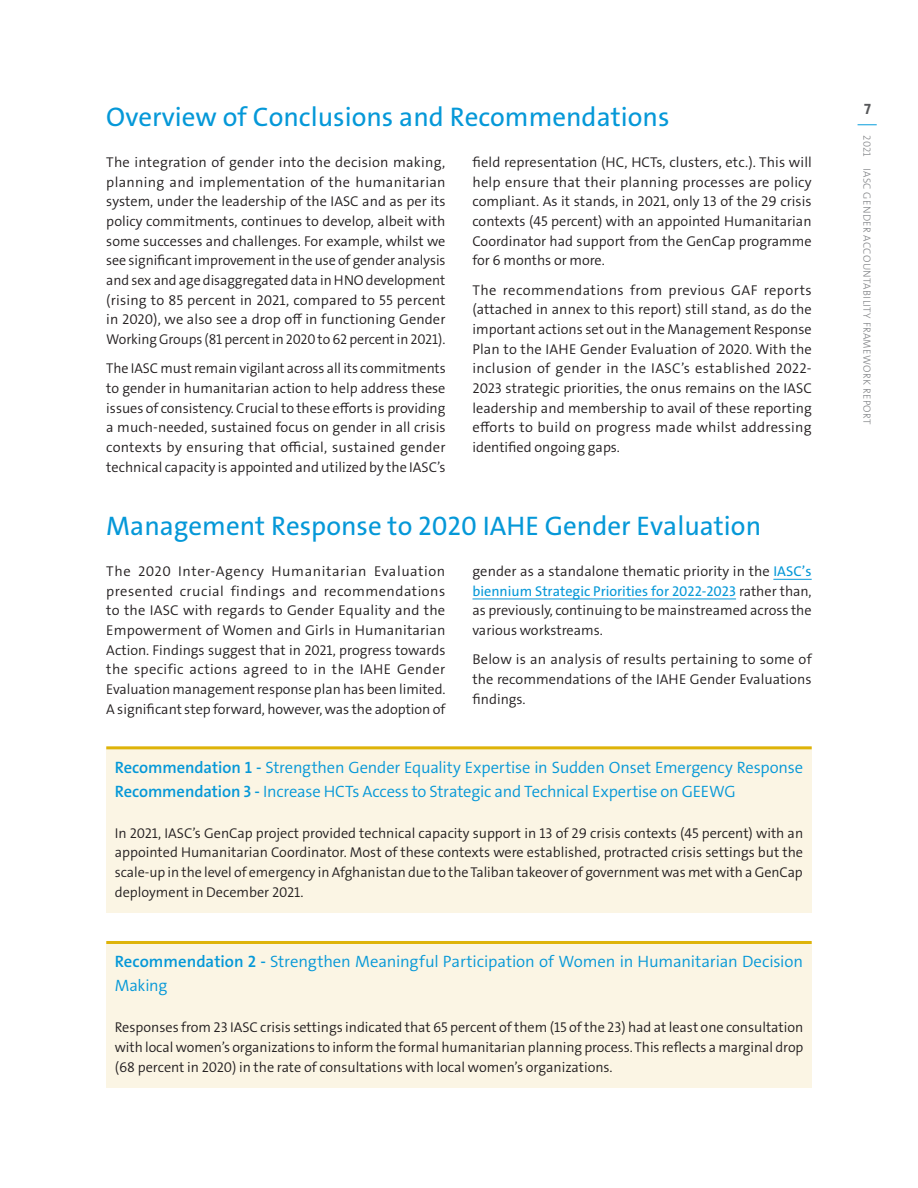
<style>
.page{position:relative;width:918px;height:1188px;background:#fff}
.page>*{position:absolute;margin:0;border:0;box-sizing:border-box;transform-origin:0 0}
.t1{font:27px "Grundfos The Sans OT 5 R";color:#0598d8}
.t2{font:16.5px/24px "Grundfos The Sans OT 4 SL";letter-spacing:-.01em;color:#0598d8}
.t3{font:15px "Grundfos The Sans OT 7 B";color:#57585a}
.t4{font:14.25px/19.6px "Grundfos The Sans OT 4 SL";color:#231f20;text-align:justify}
.t5{font:14.25px "Grundfos The Sans OT 5 R";color:#0598d8}
.t6{font:10.5px "Grundfos The Sans OT 3 L";letter-spacing:.035em;color:#808285}
.s1{font-family:"Grundfos The Sans OT 5 R";color:#0598d8}
.s2{font-family:"Grundfos The Sans OT 4 SL";color:#231f20}
.s3{font-family:"Grundfos The Sans OT 6 SB"}
</style>
<div class="page">
<hr style="left:773px;top:579px;width:39px;height:1px;background:#0598d8">
<hr style="left:472px;top:599px;width:264px;height:1px;background:#0598d8">
<div style="left:106px;top:748px;width:706px;height:66px;background:#fbf5e4"></div>
<hr style="left:106px;top:746px;width:706px;height:3px;background:#deb308">
<div style="left:106px;top:810px;width:706px;height:103px;background:#fbf5e4"></div>
<div style="left:106px;top:942px;width:706px;height:66px;background:#fbf5e4"></div>
<hr style="left:106px;top:941px;width:706px;height:3px;background:#deb308">
<div style="left:106px;top:1005px;width:706px;height:83px;background:#fbf5e4"></div>
<svg style="left:858px;top:124px;width:19px;height:1px"></svg>
<h1 class="t1" style="left:106px;top:100px;width:565px">Overview of Conclusions and Recommendations</h1>
<p class="t4" style="left:106px;top:153px;width:341px">The integration of gender into the decision making, planning and implementation of the humanitarian system, under the leadership of the IASC and as per its policy commitments, continues to develop, albeit with some successes and challenges. For example, whilst we see significant improvement in the use of gender analysis and sex and age disaggregated data in HNO development (rising to 85 percent in 2021, compared to 55 percent in 2020), we also see a drop off in functioning Gender Working Groups (81 percent in 2020 to 62 percent in 2021).</p>
<p class="t4" style="left:106px;top:359px;width:341px">The IASC must remain vigilant across all its commitments to gender in humanitarian action to help address these issues of consistency. Crucial to these efforts is providing a much-needed, sustained focus on gender in all crisis contexts by ensuring that official, sustained gender technical capacity is appointed and utilized by the IASC’s</p>
<p class="t4" style="left:472px;top:153px;width:341px">field representation (HC, HCTs, clusters, etc.). This will help ensure that their planning processes are policy compliant. As it stands, in 2021, only 13 of the 29 crisis contexts (45 percent) with an appointed Humanitarian Coordinator had support from the GenCap programme for 6 months or more.</p>
<p class="t4" style="left:472px;top:280px;width:341px">The recommendations from previous GAF reports (attached in annex to this report) still stand, as do the important actions set out in the Management Response Plan to the IAHE Gender Evaluation of 2020. With the inclusion of gender in the IASC’s established 2022- 2023 strategic priorities, the onus remains on the IASC leadership and membership to avail of these reporting efforts to build on progress made whilst addressing identified ongoing gaps.</p>
<h1 class="t1" style="left:106px;top:509px;width:656px">Management Response to 2020 IAHE Gender Evaluation</h1>
<p class="t4" style="left:106px;top:561px;width:341px">The 2020 Inter-Agency Humanitarian Evaluation presented crucial findings and recommendations to the IASC with regards to Gender Equality and the Empowerment of Women and Girls in Humanitarian Action. Findings suggest that in 2021, progress towards the specific actions agreed to in the IAHE Gender Evaluation management response plan has been limited.<br>A significant step forward, however, was the adoption of</p>
<p class="t4" style="left:472px;top:561px;width:341px">gender as a standalone thematic priority in the <span class="s1">IASC’s</span></p>
<p class="t5" style="left:472px;top:582px;width:341px">biennium Strategic Priorities for 2022-2023 <span class="s2">rather than,</span></p>
<p class="t4" style="left:472px;top:601px;width:341px">as previously, continuing to be mainstreamed across the various workstreams.</p>
<p class="t4" style="left:472px;top:650px;width:341px">Below is an analysis of results pertaining to some of the recommendations of the IAHE Gender Evaluations findings.</p>
<p class="t2" style="left:115px;top:755px;width:690px"><span class="s3">Recommendation 1 -</span> Strengthen Gender Equality Expertise in Sudden Onset Emergency Response<br><span class="s3">Recommendation 3 -</span> Increase HCTs Access to Strategic and Technical Expertise on GEEWG</p>
<p class="t4" style="left:115px;top:823px;width:690px">In 2021, IASC’s GenCap project provided technical capacity support in 13 of 29 crisis contexts (45 percent) with an appointed Humanitarian Coordinator. Most of these contexts were established, protracted crisis settings but the scale-up in the level of emergency in Afghanistan due to the Taliban takeover of government was met with a GenCap deployment in December 2021.</p>
<p class="t2" style="left:115px;top:950px;width:690px"><span class="s3">Recommendation 2 -</span> Strengthen Meaningful Participation of Women in Humanitarian Decision<br>Making</p>
<p class="t4" style="left:115px;top:1018px;width:690px">Responses from 23 IASC crisis settings indicated that 65 percent of them (15 of the 23) had at least one consultation with local women’s organizations to inform the formal humanitarian planning process. This reflects a marginal drop (68 percent in 2020) in the rate of consultations with local women’s organizations.</p>
<p class="t3" style="left:864px;top:99px;width:8px">7</p>
<p class="t6" style="left:874px;top:135px;width:290px;rotate:90deg">2021 IASC GENDER ACCOUNTABILITY FRAMEWORK REPORT</p>
</div>
